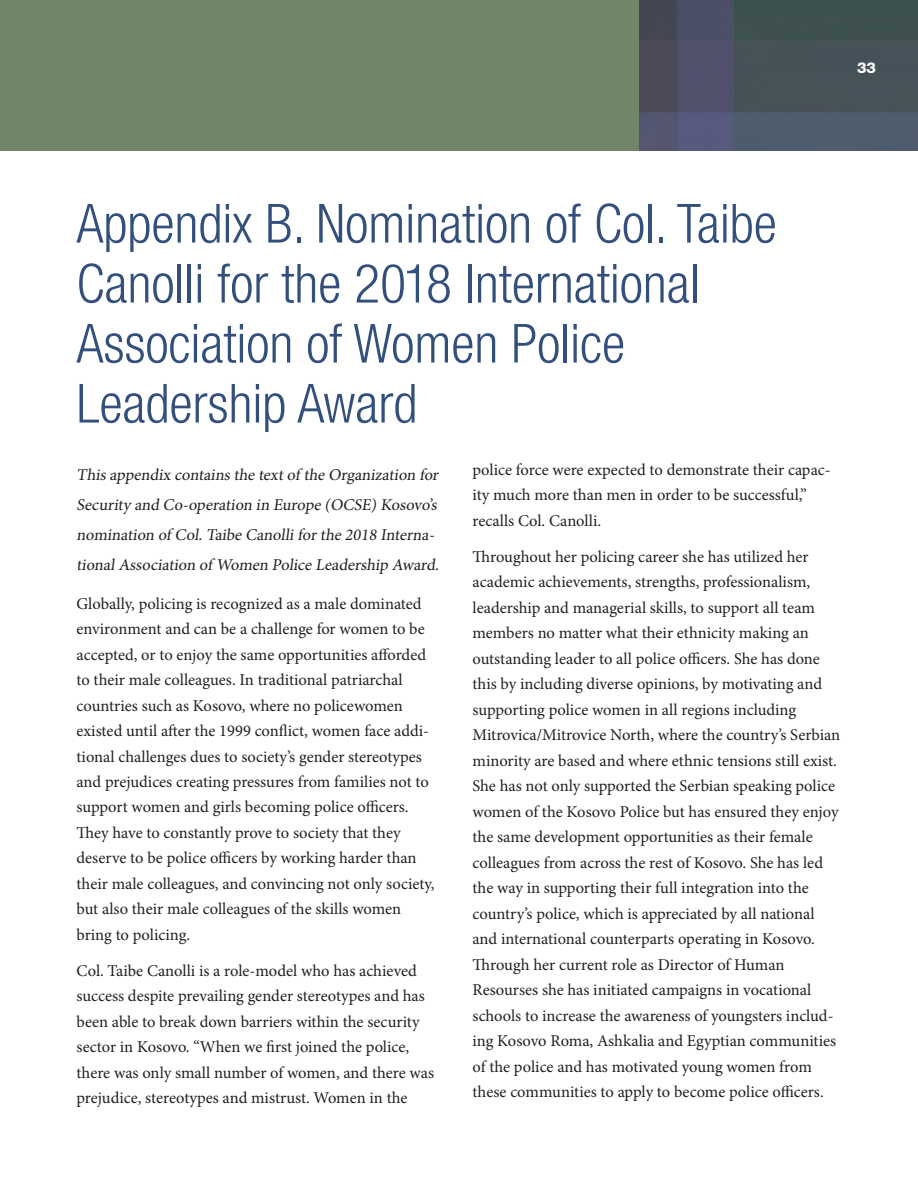
<style>
.page{position:relative;width:918px;height:1188px;background:#fff}
.page>*{position:absolute;margin:0;border:0;box-sizing:border-box;transform-origin:0 0}
.t1{font:300 condensed 54px/60px "Helvetica Neue LT Std";color:#334f7c}
.t2{font:16.5px/25.5px "Minion Pro";color:#231f20}
.t3{font:800 15px "Helvetica Neue LT Std";color:#fff}
</style>
<div class="page">
<div style="left:0;top:0;width:639px;height:151px;background:#71856a"></div>
<img style="left:639px;top:0;width:279px;height:151px">
<p class="t3" style="left:857px;top:59px;width:20px">33</p>
<h1 class="t1" style="left:76px;top:193px;width:702px">Appendix B. Nomination of Col. Taibe<br>Canolli for the 2018 International<br>Association of Women Police<br>Leadership Award</h1>
<p class="t2" style="left:76px;top:459px;width:367px;line-height:30px">This appendix contains the textof the Organization for Security and Co-operation in Europe (OCSE)Kosovo’s nomination of Col.Taibe Canollifor the 2018 Interna&shy;tionalAssociation of Women Police Leadership Award.</p>
<p class="t2" style="left:76px;top:591px;width:360px">Globally, policing is recognized as a male dominated environment and can be a challenge for women to be accepted, or to enjoy the same opportunities afforded to their male colleagues. In traditional patriarchal countries such as Kosovo, where no policewomen existed until after the 1999 conflict, women face addi&shy;tional challenges dues to society’s gender stereotypes and prejudices creating pressures from families not to support women and girls becoming police officers.<br>They have to constantly prove to society that they deserve to be police officers by working harder than their male colleagues, and convincing not only society, but also their male colleagues of the skills women bring to policing.</p>
<p class="t2" style="left:76px;top:958px;width:359px">Col. Taibe Canolli is a role-model who has achieved success despite prevailing gender stereotypes and has been able to break down barriers within the security sector in Kosovo. “When we first joined the police, there was only small number of women, and there was prejudice, stereotypes and mistrust. Women in the</p>
<p class="t2" style="left:472px;top:457px;width:360px">police force were expected to demonstrate their capac&shy;ity much more than men in order to be successful,” recalls Col. Canolli.</p>
<p class="t2" style="left:472px;top:544px;width:369px">Throughout her policing career she has utilized her academic achievements, strengths, professionalism, leadership and managerial skills, to support all team members no matter what their ethnicity making an outstanding leader to all police officers. She has done this by including diverse opinions, by motivating and supporting police women in all regions including Mitrovica/Mitrovice North, where the country’s Serbian minority are based and where ethnic tensions still exist.<br>She has not only supported the Serbian speaking police women of the Kosovo Police but has ensured they enjoy the same development opportunities as their female colleagues from across the rest of Kosovo. She has led the way in supporting their full integration into the country’s police, which is appreciated by all national and international counterparts operating in Kosovo.<br>Through her current role as Director of Human Resourses she has initiated campaigns in vocational schools to increase the awareness of youngsters includ&shy;ing Kosovo Roma, Ashkalia and Egyptian communities of the police and has motivated young women from these communities to apply to become police officers.</p>
</div>
